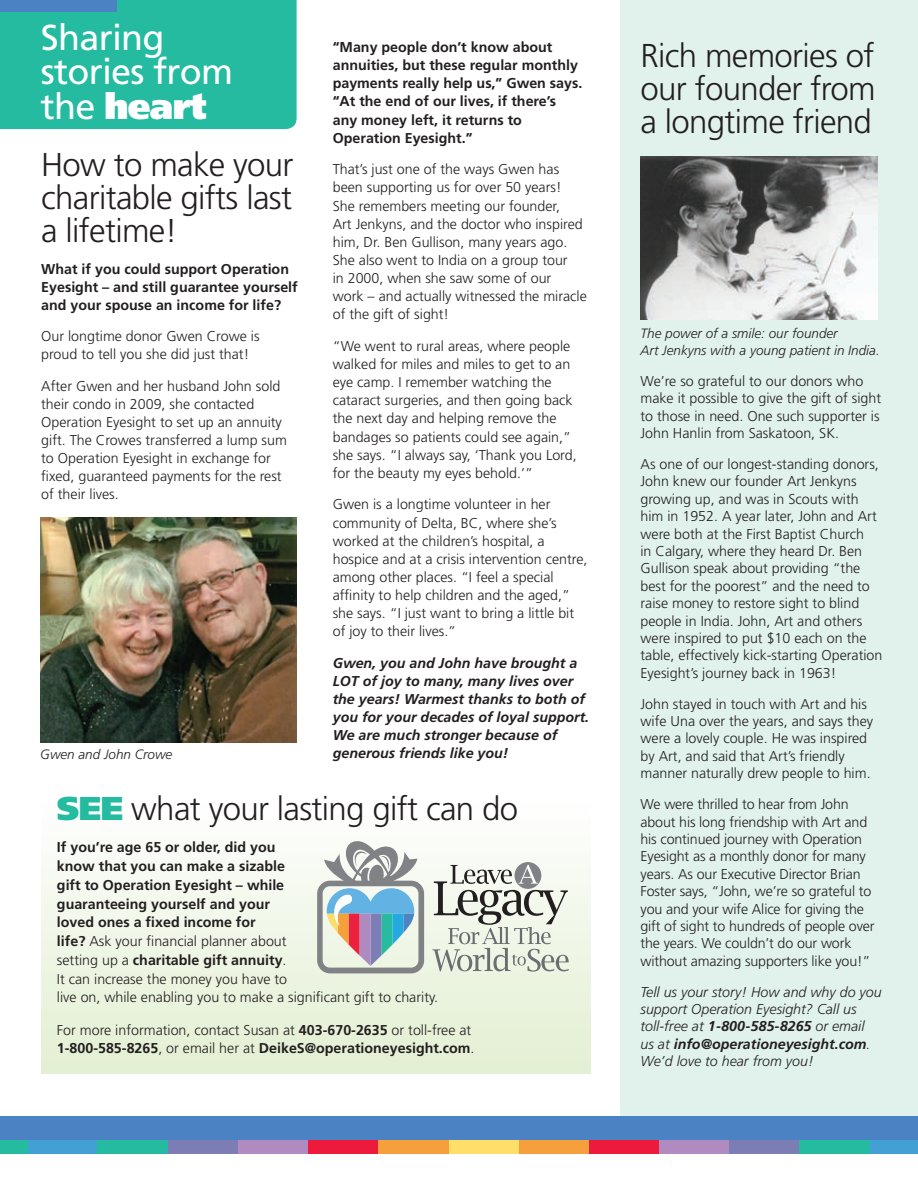
<style>
.page{position:relative;width:918px;height:1188px;background:#fff}
.page>*{position:absolute;margin:0;border:0;box-sizing:border-box;transform-origin:0 0}
.t1{font:36px/34.5px "Frutiger";letter-spacing:-.02em;color:#fff}
.t2{font:300 33px/33px "Frutiger";letter-spacing:-.02em;color:#231f20;text-align:justify}
.t3{font:300 14.25px/17.4px "Frutiger";color:#231f20}
.t4{font:700 14.25px/18.8px "Frutiger";color:#231f20}
.t5{font:italic 700 14.25px/18.1px "Frutiger";color:#231f20}
.t6{font:italic 300 14.25px/17.4px "Frutiger";color:#231f20}
.t7{font:italic 300 13.5px/16.5px "Frutiger";color:#231f20}
.s1{font-weight:900}
.s2{font-weight:900;color:#24bba0}
.s3{font-weight:300}
.s4{font-weight:700}
</style>
<div class="page">
<div style="left:41px;top:743px;width:549px;height:331px;background:linear-gradient(to bottom,#fff,#e3efd3)"></div>
<div style="left:620px;top:0;width:298px;height:1148px;background:#e1f2ed"></div>
<img style="left:640px;top:156px;width:238px;height:163px">
<div style="left:870px;top:1140px;width:48px;height:14px;background:#43a0d5"></div>
<div style="left:519px;top:1140px;width:70px;height:14px;background:#f5a03c"></div>
<div style="left:238px;top:1140px;width:70px;height:14px;background:#b08bbf"></div>
<div style="left:449px;top:1140px;width:70px;height:14px;background:#ffdf68"></div>
<div style="left:168px;top:1140px;width:70px;height:14px;background:#7d7db6"></div>
<div style="left:589px;top:1140px;width:70px;height:14px;background:#ed1a3c"></div>
<div style="left:308px;top:1140px;width:70px;height:14px;background:#ed1a3c"></div>
<div style="left:27px;top:1140px;width:71px;height:14px;background:#43a0d5"></div>
<div style="left:659px;top:1140px;width:70px;height:14px;background:#b08bbf"></div>
<div style="left:378px;top:1140px;width:71px;height:14px;background:#f5a03c"></div>
<div style="left:98px;top:1140px;width:70px;height:14px;background:#24bba0"></div>
<div style="left:729px;top:1140px;width:71px;height:14px;background:#7d7db6"></div>
<div style="left:800px;top:1140px;width:70px;height:14px;background:#24bba0"></div>
<div style="left:0;top:1140px;width:27px;height:14px;background:#24bba0"></div>
<div style="left:0;top:1116px;width:918px;height:24px;background:#4b82c3"></div>
<div style="left:0;top:0;width:297px;height:129px;background:#24bba0"></div>
<div style="left:0;top:0;width:117px;height:12px;background:#4b82c3"></div>
<svg style="left:515px;top:862px;width:26px;height:27px"></svg>
<svg style="left:432px;top:865px;width:137px;height:107px"></svg>
<svg style="left:317px;top:839px;width:107px;height:134px"></svg>
<img style="left:40px;top:518px;width:257px;height:225px">
<p class="t1" style="left:41px;top:20px;width:194px">Sharing stories from the <span class="s1">heart</span></p>
<p class="t2" style="left:41px;top:148px;width:254px">How to make your charitable gifts last a lifetime!</p>
<p class="t4" style="left:41px;top:260px;width:258px;line-height:18px">What if you could support Operation<br>Eyesight – and still guarantee yourself and your spouse an income for life?</p>
<p class="t3" style="left:41px;top:327px;width:220px;line-height:18px">Our longtime donor Gwen Crowe is proud to tell you she did just that!</p>
<p class="t3" style="left:41px;top:377px;width:247px;line-height:18px">After Gwen and her husband John sold their condo in 2009, she contacted Operation Eyesight to set up an annuity gift. The Crowes transferred a lump sum to Operation Eyesight in exchange for fixed, guaranteed payments for the rest of their lives.</p>
<p class="t7" style="left:40px;top:746px;width:134px">Gwen and John Crowe</p>
<p class="t4" style="left:333px;top:38px;width:251px;line-height:18.1px">“Many people don’t know about annuities, but these regular monthly payments really help us,” Gwen says. “At the end of our lives, if there’s any money left, it returns to<br>Operation Eyesight.”</p>
<p class="t3" style="left:333px;top:160px;width:256px;line-height:18.1px">That’s just one of the ways Gwen has been supporting us for over 50 years!<br>She remembers meeting our founder,<br>Art Jenkyns, and the doctor who inspired him, Dr. Ben Gullison, many years ago.<br>She also went to India on a group tour<br>in 2000, when she saw some of our<br>work – and actually witnessed the miracle of the gift of sight!</p>
<p class="t3" style="left:333px;top:337px;width:245px;line-height:18.1px">“We went to rural areas, where people walked for miles and miles to get to an eye camp. I remember watching the cataract surgeries, and then going back the next day and helping remove the bandages so patients could see again,” she says. “I always say, ‘Thank you Lord, for the beauty my eyes behold.’”</p>
<p class="t3" style="left:333px;top:495px;width:256px;line-height:18.1px">Gwen is a longtime volunteer in her community of Delta, BC, where she’s worked at the children’s hospital, a hospice and at a crisis intervention centre, among other places. “I feel a special affinity to help children and the aged,” she says. “I just want to bring a little bit of joy to their lives.”</p>
<p class="t5" style="left:333px;top:654px;width:258px">Gwen, you and John have brought a<br>LOT of joy to many, many lives over the years! Warmest thanks to both of you for your decades of loyal support.<br>We are much stronger because of generous friends like you!</p>
<p class="t2" style="left:57px;top:792px;width:463px"><span class="s2">SEE</span> what your lasting gift can do</p>
<p class="t4" style="left:57px;top:838px;width:383px">If you’re age 65 or older, did you<br>know that you can make a sizable<br>gift to Operation Eyesight – while<br>guaranteeing yourself and your<br>loved ones a fixed income for<br>life? <span class="s3">Ask your financial planner about<br>setting up a</span> charitable gift annuity<span class="s3">.<br>It can increase the money you have to<br>live on, while enabling you to make a significant gift to charity.</span></p>
<p class="t3" style="left:57px;top:1020px;width:419px;line-height:18.8px">For more information, contact Susan at <span class="s4">403-670-2635</span> or toll-free at<br><span class="s4">1-800-585-8265</span>, or email her at <span class="s4">DeikeS@operationeyesight.com</span>.</p>
<p class="t2" style="left:640px;top:39px;width:237px">Rich memories of our founder from a longtime friend</p>
<p class="t7" style="left:640px;top:325px;width:241px">The power of a smile: our founder<br>Art Jenkyns with a young patient in India.</p>
<p class="t3" style="left:640px;top:372px;width:242px">We’re so grateful to our donors who make it possible to give the gift of sight to those in need. One such supporter is John Hanlin from Saskatoon, SK.</p>
<p class="t3" style="left:640px;top:455px;width:243px">As one of our longest-standing donors, John knew our founder Art Jenkyns growing up, and was in Scouts with him in 1952. A year later, John and Art were both at the First Baptist Church<br>in Calgary, where they heard Dr. Ben Gullison speak about providing “the best for the poorest” and the need to raise money to restore sight to blind people in India. John, Art and others were inspired to put $10 each on the table, effectively kick-starting Operation Eyesight’s journey back in 1963!</p>
<p class="t3" style="left:640px;top:695px;width:234px">John stayed in touch with Art and his wife Una over the years, and says they were a lovely couple. He was inspired by Art, and said that Art’s friendly manner naturally drew people to him.</p>
<p class="t3" style="left:640px;top:795px;width:236px">We were thrilled to hear from John about his long friendship with Art and his continued journey with Operation Eyesight as a monthly donor for many years. As our Executive Director Brian Foster says, “John, we’re so grateful to you and your wife Alice for giving the gift of sight to hundreds of people over the years. We couldn’t do our work without amazing supporters like you!”</p>
<p class="t6" style="left:640px;top:983px;width:243px">Tell us your story! How and why do you support Operation Eyesight? Call us toll-free at <span class="s4">1-800-585-8265</span> or email<br>us at <span class="s4">info@operationeyesight.com</span>.<br>We’d love to hear from you!</p>
</div>
